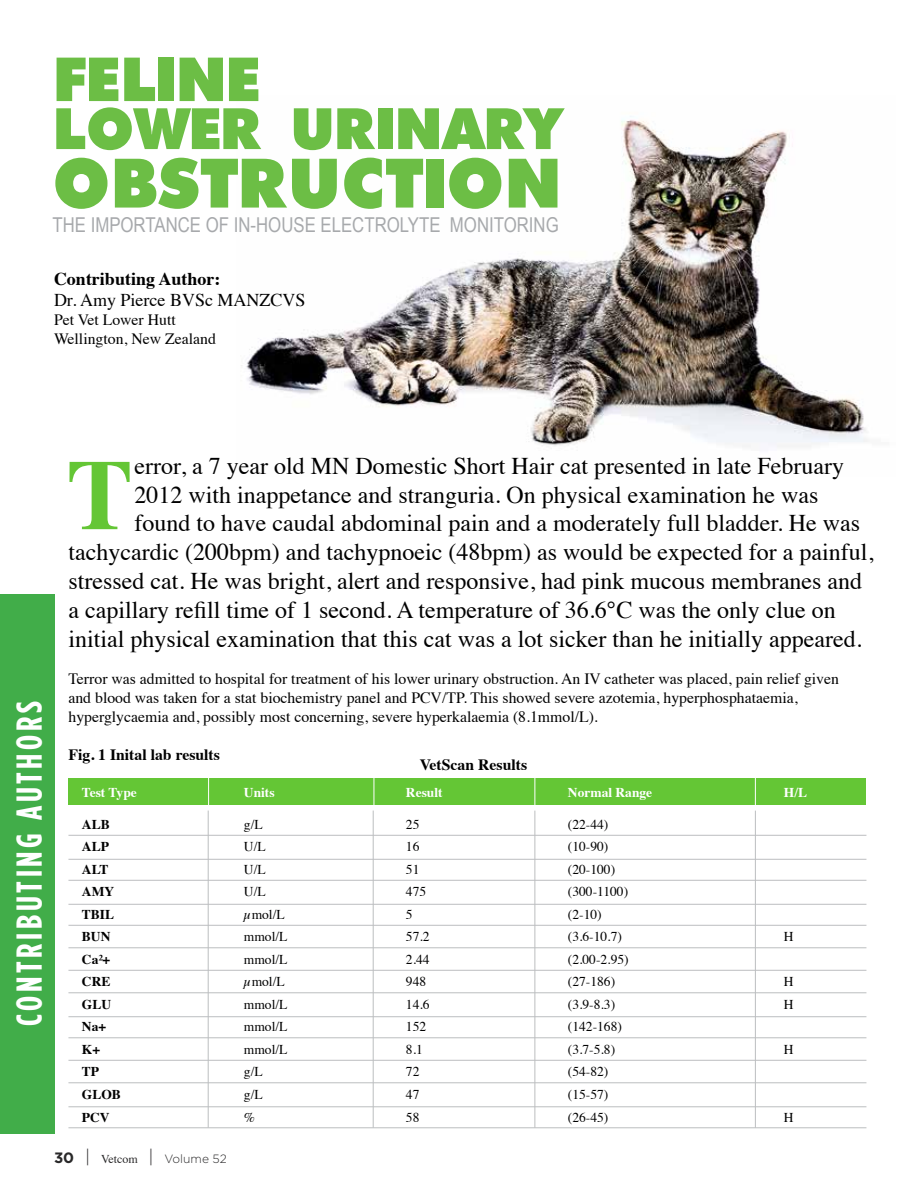
<style>
.page{position:relative;width:918px;height:1188px;background:#fff}
.page>*{position:absolute;margin:0;border:0;box-sizing:border-box;transform-origin:0 0}
.t1{font:700 99.6px "Times";color:#64c635}
.t2{font:68.25px "Raiders";color:#6cbe45}
.t3{font:60.75px "Raiders";color:#6cbe45}
.t4{font:57px "Raiders";color:#6cbe45}
.t5{font:700 36px "Gotham Condensed";letter-spacing:.1em;color:#fff}
.t6{font:24px "Times";color:#000}
.t7{font:20.4px "Arial Narrow";color:#a7a9ac}
.t8{font:18px "Times";color:#000}
.t9{font:700 18px "Times";color:#000}
.t10{font:15.75px/18.9px "Times";color:#000}
.t11{font:700 15.75px "Times";color:#000}
.t12{font:13.5px "Times";color:#000}
.t13{font:700 13.5px "Times";color:#000}
.t14{font:700 13.5px "Times";color:#fff}
.t15{font:300 12px "Gotham";color:#292829}
.s1{font-weight:700;font-size:15px}
.s2{font-size:18px}
.s3{font-family:"Times";font-weight:400}
</style>
<div class="page">
<img style="left:241px;top:116px;width:627px;height:331px">
<div style="left:68px;top:779px;width:798px;height:26px;background:#64c635"></div>
<hr style="left:68px;top:835px;width:798px;height:1px;background:#bcbec0">
<hr style="left:68px;top:859px;width:798px;height:1px;background:#bcbec0">
<hr style="left:68px;top:880px;width:798px;height:1px;background:#bcbec0">
<hr style="left:68px;top:904px;width:798px;height:1px;background:#bcbec0">
<hr style="left:68px;top:925px;width:798px;height:1px;background:#bcbec0">
<hr style="left:68px;top:947px;width:798px;height:1px;background:#bcbec0">
<hr style="left:68px;top:970px;width:798px;height:1px;background:#bcbec0">
<hr style="left:68px;top:992px;width:798px;height:1px;background:#bcbec0">
<hr style="left:68px;top:1016px;width:798px;height:1px;background:#bcbec0">
<hr style="left:208px;top:811px;width:1px;height:317px;background:#bcbec0">
<hr style="left:373px;top:811px;width:1px;height:317px;background:#bcbec0">
<hr style="left:535px;top:811px;width:1px;height:317px;background:#bcbec0">
<hr style="left:208px;top:775px;width:1px;height:31px;background:#fff">
<hr style="left:374px;top:775px;width:1px;height:31px;background:#fff">
<hr style="left:535px;top:775px;width:1px;height:31px;background:#fff">
<hr style="left:68px;top:1037px;width:798px;height:1px;background:#bcbec0">
<hr style="left:68px;top:1060px;width:798px;height:1px;background:#bcbec0">
<hr style="left:68px;top:1082px;width:798px;height:1px;background:#bcbec0">
<hr style="left:68px;top:1106px;width:798px;height:1px;background:#bcbec0">
<hr style="left:68px;top:1127px;width:798px;height:1px;background:#bcbec0">
<hr style="left:755px;top:811px;width:1px;height:317px;background:#bcbec0">
<hr style="left:755px;top:775px;width:1px;height:31px;background:#fff">
<div style="left:0;top:594px;width:54px;height:540px;background:#41ad49"></div>
<h3 class="t3" style="left:52px;top:43px;width:70px">FELINE</h3>
<h3 class="t4" style="left:52px;top:94px;width:322px">LOWER URINARY</h3>
<h2 class="t2" style="left:52px;top:142px;width:104px">OBSTRU</h2>
<p class="t7" style="left:52px;top:209px;width:508px">THE IMPORTANCE OF IN-HOUSE ELECTROLYTE MONITORING</p>
<h2 class="t2" style="left:341px;top:142px;width:88px">CTION</h2>
<p class="t9" style="left:54px;top:261px;width:168px">Contributing Author:</p>
<p class="t8" style="left:54px;top:283px;width:253px">Dr. Amy Pierce BVSc MANZCVS</p>
<p class="t10" style="left:54px;top:309px;width:163px">Pet Vet Lower Hutt<br>Wellington, New Zealand</p>
<h3 class="t5" style="left:9px;top:1026px;width:325px;rotate:-90deg">contributing authors</h3>
<p class="t6" style="left:134px;top:443px;width:711px">error, a 7 year old MN Domestic Short Hair cat presented in late February</p>
<p class="t6" style="left:134px;top:472px;width:685px">2012 with inappetance and stranguria. On physical examination he was</p>
<p class="t6" style="left:134px;top:501px;width:727px">found to have caudal abdominal pain and a moderately full bladder. He was</p>
<p class="t6" style="left:68px;top:530px;width:807px">tachycardic (200bpm) and tachypnoeic (48bpm) as would be expected for a painful,</p>
<p class="t6" style="left:68px;top:558px;width:795px">stressed cat. He was bright, alert and responsive, had pink mucous membranes and</p>
<p class="t6" style="left:68px;top:587px;width:769px">a capillary refill time of 1 second. A temperature of 36.6°C was the only clue on</p>
<p class="t6" style="left:68px;top:616px;width:795px">initial physical examination that this cat was a lot sicker than he initially appeared.</p>
<p class="t10" style="left:68px;top:668px;width:772px">Terror was admitted to hospital for treatment of his lower urinary obstruction. An IV catheter was placed, pain relief given and blood was taken for a stat biochemistry panel and PCV/TP. This showed severe azotemia, hyperphosphataemia, hyperglycaemia and, possibly most concerning, severe hyperkalaemia (8.1mmol/L).</p>
<p class="t11" style="left:68px;top:740px;width:153px">Fig. 1 Inital lab results</p>
<h1 class="t1" style="left:67px;top:400px;width:62px">T</h1>
<p class="t11" style="left:420px;top:750px;width:109px">VetScan Results</p>
<p class="t14" style="left:82px;top:779px;width:95px">Test Type U</p>
<p class="t14" style="left:254px;top:779px;width:58px">nits R</p>
<p class="t14" style="left:416px;top:779px;width:62px">esult N</p>
<p class="t14" style="left:578px;top:779px;width:76px">ormal Range</p>
<p class="t14" style="left:784px;top:779px;width:24px">H/L</p>
<p class="t13" style="left:82px;top:811px;width:29px">ALB</p>
<p class="t12" style="left:244px;top:812px;width:20px">g/L</p>
<p class="t12" style="left:406px;top:812px;width:15px">25</p>
<p class="t12" style="left:568px;top:812px;width:42px">(22-44)</p>
<p class="t13" style="left:82px;top:834px;width:28px">ALP</p>
<p class="t12" style="left:244px;top:834px;width:23px">U/L</p>
<p class="t12" style="left:406px;top:834px;width:15px">16</p>
<p class="t12" style="left:568px;top:834px;width:42px">(10-90)</p>
<p class="t13" style="left:82px;top:856px;width:19px">ALT</p>
<p class="t12" style="left:244px;top:857px;width:23px">U/L</p>
<p class="t12" style="left:406px;top:857px;width:15px">51</p>
<p class="t12" style="left:568px;top:857px;width:49px">(20-100)</p>
<p class="t13" style="left:82px;top:879px;width:34px">AMY</p>
<p class="t12" style="left:244px;top:879px;width:23px">U/L</p>
<p class="t12" style="left:406px;top:879px;width:22px">475</p>
<p class="t12" style="left:568px;top:879px;width:62px">(300-1100)</p>
<p class="t13" style="left:82px;top:901px;width:26px">TBIL</p>
<p class="t12" style="left:244px;top:902px;width:42px">µmol/L</p>
<p class="t12" style="left:406px;top:902px;width:8px">5</p>
<p class="t12" style="left:568px;top:902px;width:35px">(2-10)</p>
<p class="t13" style="left:82px;top:924px;width:20px">BUN</p>
<p class="t12" style="left:244px;top:924px;width:45px">mmol/L</p>
<p class="t12" style="left:406px;top:924px;width:25px">57.2</p>
<p class="t12" style="left:568px;top:924px;width:55px">(3.6-10.7)</p>
<p class="t12" style="left:784px;top:924px;width:11px">H</p>
<p class="t13" style="left:82px;top:946px;width:30px">Ca²+</p>
<p class="t12" style="left:244px;top:947px;width:45px">mmol/L</p>
<p class="t12" style="left:406px;top:947px;width:25px">2.44</p>
<p class="t12" style="left:568px;top:947px;width:62px">(2.00-2.95)</p>
<p class="t13" style="left:82px;top:969px;width:20px">CRE</p>
<p class="t12" style="left:244px;top:969px;width:42px">µmol/L</p>
<p class="t12" style="left:406px;top:969px;width:22px">948</p>
<p class="t12" style="left:568px;top:969px;width:49px">(27-186)</p>
<p class="t12" style="left:784px;top:969px;width:11px">H</p>
<p class="t13" style="left:82px;top:991px;width:21px">GLU</p>
<p class="t12" style="left:244px;top:992px;width:45px">mmol/L</p>
<p class="t12" style="left:406px;top:992px;width:25px">14.6</p>
<p class="t12" style="left:568px;top:992px;width:49px">(3.9-8.3)</p>
<p class="t12" style="left:784px;top:992px;width:11px">H</p>
<p class="t13" style="left:82px;top:1014px;width:26px">Na+</p>
<p class="t12" style="left:244px;top:1014px;width:45px">mmol/L</p>
<p class="t12" style="left:406px;top:1014px;width:22px">152</p>
<p class="t12" style="left:568px;top:1014px;width:55px">(142-168)</p>
<p class="t13" style="left:82px;top:1037px;width:20px">K+</p>
<p class="t12" style="left:244px;top:1037px;width:45px">mmol/L</p>
<p class="t12" style="left:406px;top:1037px;width:18px">8.1</p>
<p class="t12" style="left:568px;top:1037px;width:49px">(3.7-5.8)</p>
<p class="t12" style="left:784px;top:1037px;width:11px">H</p>
<p class="t13" style="left:82px;top:1059px;width:19px">TP</p>
<p class="t12" style="left:244px;top:1059px;width:20px">g/L</p>
<p class="t12" style="left:406px;top:1059px;width:15px">72</p>
<p class="t12" style="left:568px;top:1059px;width:42px">(54-82)</p>
<p class="t13" style="left:82px;top:1082px;width:41px">GLOB</p>
<p class="t12" style="left:244px;top:1082px;width:20px">g/L</p>
<p class="t12" style="left:406px;top:1082px;width:15px">47</p>
<p class="t12" style="left:568px;top:1082px;width:42px">(15-57)</p>
<p class="t13" style="left:82px;top:1104px;width:29px">PCV</p>
<p class="t12" style="left:244px;top:1104px;width:13px">%</p>
<p class="t12" style="left:406px;top:1104px;width:15px">58</p>
<p class="t12" style="left:568px;top:1104px;width:42px">(26-45)</p>
<p class="t12" style="left:784px;top:1104px;width:11px">H</p>
<p class="t15" style="left:54px;top:1152px;width:174px"><span class="s1">30</span> <span class="s2">|</span> <span class="s3">Vetcom</span> <span class="s2">|</span> Volume 52</p>
</div>
